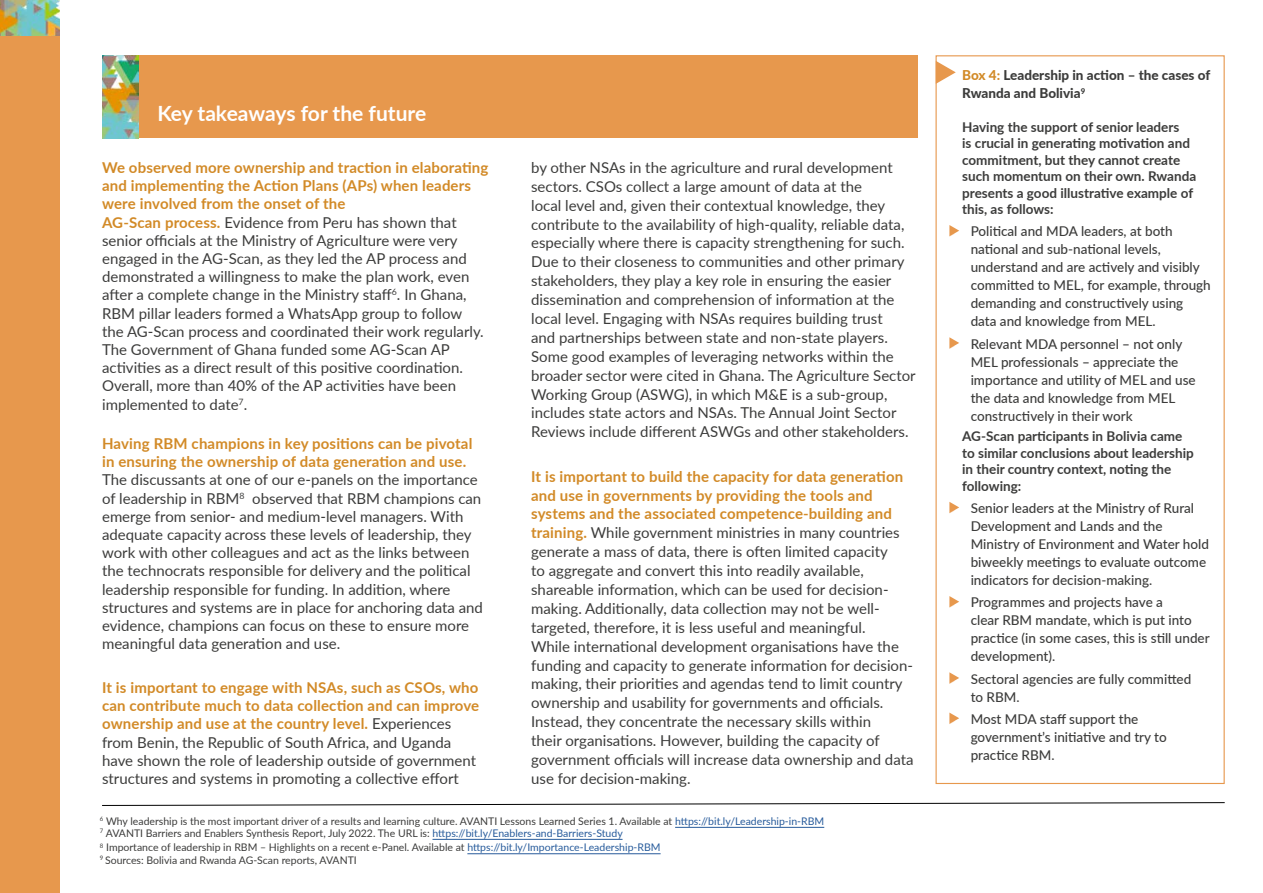
<style>
.page{position:relative;width:1263px;height:893px;background:#fff}
.page>*{position:absolute;margin:0;border:0;box-sizing:border-box;transform-origin:0 0}
.t1{font:700 21px "Lato";color:#fff}
.t2{font:15px/18.9px "Lato";color:#3c3c3b}
.t3{font:700 15px/18.1px "Lato";letter-spacing:.01em;color:#d28a27}
.t4{font:500 13.5px/18px "Lato";color:#3c3c3b}
.t5{font:700 13.5px/16.5px "Lato";color:#3c3c3b}
.t6{font:800 13.5px/18px "Lato";color:#3c3c3b}
.t7{font:10.5px/12px "Lato";color:#3c3c3b}
.s1{font-weight:700;color:#d28a27}
.s2{color:#275b9b}
.s3{color:#d28a27}
</style>
<div class="page">
<hr style="left:675px;top:827px;width:149px;height:1px;background:#275b9b">
<hr style="left:432px;top:839px;width:190px;height:1px;background:#275b9b">
<hr style="left:467px;top:853px;width:194px;height:1px;background:#275b9b">
<div style="left:0;top:0;width:60px;height:893px;background:#e7984d"></div>
<img style="left:0;top:0;width:60px;height:35px">
<div style="left:139px;top:55px;width:779px;height:83px;background:#e7984d"></div>
<img style="left:102px;top:55px;width:37px;height:83px">
<svg style="left:949px;top:225px;width:10px;height:11px"></svg>
<svg style="left:949px;top:337px;width:10px;height:12px"></svg>
<svg style="left:949px;top:502px;width:10px;height:11px"></svg>
<svg style="left:949px;top:596px;width:10px;height:11px"></svg>
<svg style="left:949px;top:672px;width:10px;height:12px"></svg>
<svg style="left:949px;top:713px;width:10px;height:11px"></svg>
<svg style="left:936px;top:61px;width:20px;height:23px"></svg>
<svg style="left:102px;top:802px;width:1123px;height:4px"></svg>
<h1 class="t1" style="left:157px;top:98px;width:270px">Key takeaways for the future</h1>
<p class="t2" style="left:102px;top:158px;width:388px;line-height:18.1px"><span class="s1">We observed more ownership and traction in elaborating and implementing the Action Plans (APs) when leaders were involved from the onset of the<br>AG-Scan process.</span> Evidence from Peru has shown that senior officials at the Ministry of Agriculture were very engaged in the AG-Scan, as they led the AP process and demonstrated a willingness to make the plan work, even after a complete change in the Ministry staff<sup>6</sup>. In Ghana, RBM pillar leaders formed a WhatsApp group to follow<br>the AG-Scan process and coordinated their work regularly.<br>The Government of Ghana funded some AG-Scan AP activities as a direct result of this positive coordination.<br>Overall, more than 40% of the AP activities have been implemented to date<sup>7</sup>.</p>
<p class="t3" style="left:102px;top:434px;width:372px">Having RBM champions in key positions can be pivotal in ensuring the ownership of data generation and use.</p>
<p class="t2" style="left:102px;top:470px;width:382px;line-height:18.1px">The discussants at one of our e-panels on the importance of leadership in RBM<sup>8</sup> observed that RBM champions can emerge from senior- and medium-level managers. With adequate capacity across these levels of leadership, they work with other colleagues and act as the links between the technocrats responsible for delivery and the political leadership responsible for funding. In addition, where structures and systems are in place for anchoring data and evidence, champions can focus on these to ensure more meaningful data generation and use.</p>
<p class="t2" style="left:102px;top:678px;width:379px;line-height:18.1px"><span class="s1">It is important to engage with NSAs, such as CSOs, who can contribute much to data collection and can improve ownership and use at the country level.</span> Experiences from Benin, the Republic of South Africa, and Uganda have shown the role of leadership outside of government structures and systems in promoting a collective effort</p>
<p class="t2" style="left:531px;top:157px;width:386px">by other NSAs in the agriculture and rural development sectors. CSOs collect a large amount of data at the<br>local level and, given their contextual knowledge, they contribute to the availability of high-quality, reliable data, especially where there is capacity strengthening for such.<br>Due to their closeness to communities and other primary stakeholders, they play a key role in ensuring the easier dissemination and comprehension of information at the local level. Engaging with NSAs requires building trust<br>and partnerships between state and non-state players.<br>Some good examples of leveraging networks within the broader sector were cited in Ghana. The Agriculture Sector Working Group (ASWG), in which M&amp;E is a sub-group, includes state actors and NSAs. The Annual Joint Sector Reviews include different ASWGs and other stakeholders.</p>
<p class="t2" style="left:531px;top:466px;width:384px"><span class="s1">It is important to build the capacity for data generation and use in governments by providing the tools and systems and the associated competence-building and training.</span> While government ministries in many countries generate a mass of data, there is often limited capacity<br>to aggregate and convert this into readily available, shareable information, which can be used for decision&shy;making. Additionally, data collection may not be well&shy;targeted, therefore, it is less useful and meaningful.<br>While international development organisations have the funding and capacity to generate information for decision&shy;making, their priorities and agendas tend to limit country ownership and usability for governments and officials.<br>Instead, they concentrate the necessary skills within<br>their organisations. However, building the capacity of government officials will increase data ownership and data use for decision-making.</p>
<p class="t7" style="left:100px;top:815px;width:726px"><sup>6</sup> Why leadership is the most important driver of a results and learning culture. AVANTI Lessons Learned Series 1. Available at <span class="s2">https://bit.ly/Leadership-in-RBM<br></span><sup>7</sup> AVANTI Barriers and Enablers Synthesis Report, July 2022. The URL is: <span class="s2">https://bit.ly/Enablers-and-Barriers-Study</span></p>
<p class="t7" style="left:100px;top:841px;width:562px;line-height:12.6px"><sup>8</sup> Importance of leadership in RBM – Highlights on a recent e-Panel. Available at <span class="s2">https://bit.ly/Importance-Leadership-RBM<br></span><sup>9</sup> Sources: Bolivia and Rwanda AG-Scan reports, AVANTI</p>
<p class="t6" style="left:962px;top:66px;width:250px"><span class="s3">Box 4:</span> Leadership in action – the cases of<br>Rwanda and Bolivia<sup>9</sup></p>
<p class="t5" style="left:962px;top:118px;width:235px">Having the support of senior leaders<br>is crucial in generating motivation and commitment, but they cannot create such momentum on their own. Rwanda presents a good illustrative example of this, as follows:</p>
<p class="t4" style="left:971px;top:222px;width:242px">Political and MDA leaders, at both national and sub-national levels, understand and are actively and visibly committed to MEL, for example, through demanding and constructively using data and knowledge from MEL.</p>
<p class="t4" style="left:971px;top:334px;width:227px">Relevant MDA personnel – not only MEL professionals – appreciate the importance and utility of MEL and use the data and knowledge from MEL constructively in their work</p>
<p class="t5" style="left:962px;top:428px;width:233px">AG-Scan participants in Bolivia came to similar conclusions about leadership in their country context, noting the following:</p>
<p class="t4" style="left:971px;top:499px;width:240px">Senior leaders at the Ministry of Rural Development and Lands and the Ministry of Environment and Water hold biweekly meetings to evaluate outcome indicators for decision-making.</p>
<p class="t4" style="left:971px;top:593px;width:240px">Programmes and projects have a<br>clear RBM mandate, which is put into practice (in some cases, this is still under development).</p>
<p class="t4" style="left:971px;top:669px;width:222px">Sectoral agencies are fully committed to RBM.</p>
<p class="t4" style="left:971px;top:709px;width:198px">Most MDA staff support the government’s initiative and try to practice RBM.</p>
</div>
